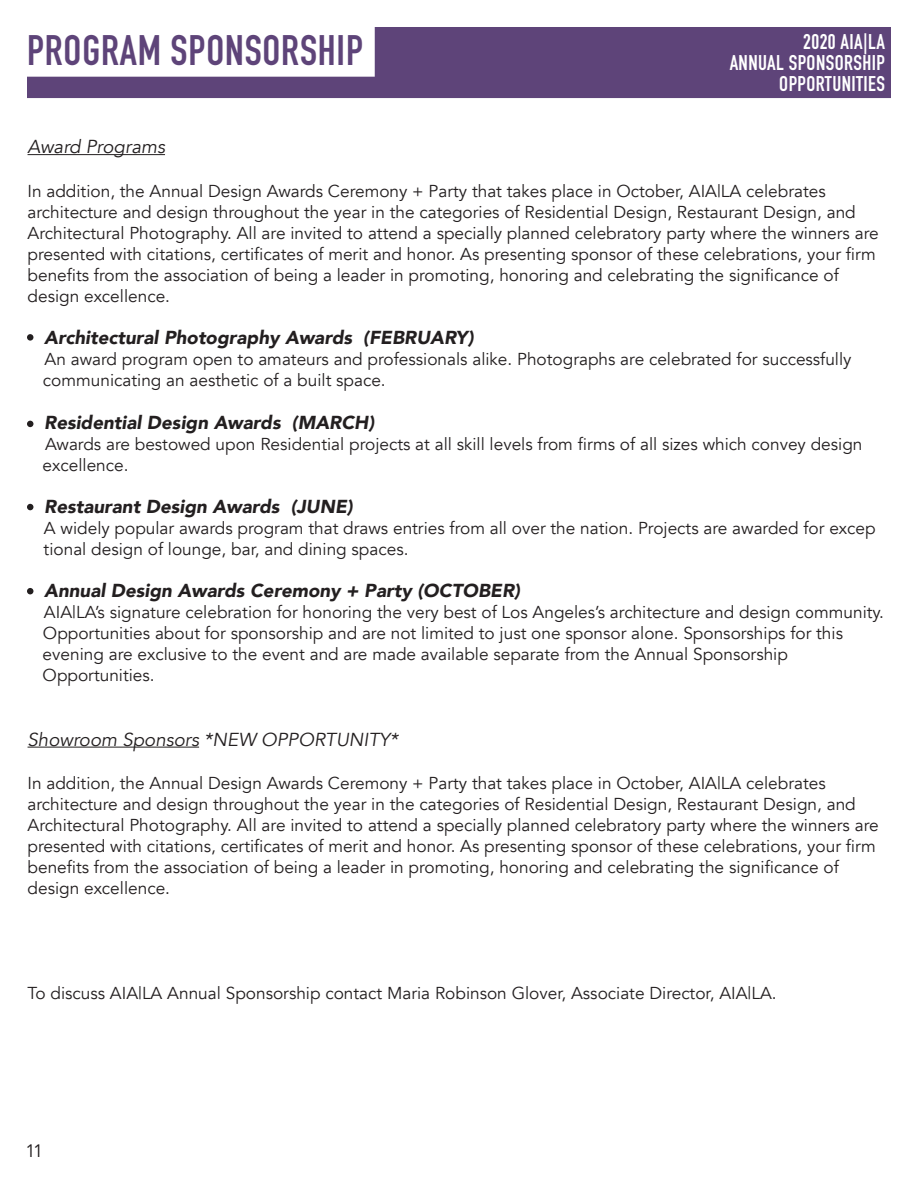
<style>
.page{position:relative;width:918px;height:1188px;background:#fff}
.page>*{position:absolute;margin:0;border:0;box-sizing:border-box;transform-origin:0 0}
.t1{font:700 42px "DIN Condensed";letter-spacing:.02em;color:#5e4479}
.t2{font:700 21px "DIN Condensed";letter-spacing:.02em;color:#fff}
.t3{font:italic 900 18.75px "Avenir";color:#231f20}
.t4{font:italic 18.75px "Avenir";color:#231f20}
.t5{font:18px "Avenir";color:#231f20}
.t6{font:17.25px/21px "Avenir";color:#231f20}
</style>
<div class="page">
<svg style="left:27px;top:27px;width:864px;height:71px;fill:#5e4479"></svg>
<hr style="left:28px;top:154px;width:137px;height:1px;background:#231f20">
<hr style="left:28px;top:747px;width:171px;height:1px;background:#231f20">
<div style="left:27px;top:334px;width:6px;height:7px;background:#231f20;border-radius:50%"></div>
<svg style="left:27px;top:421px;width:6px;height:6px"></svg>
<svg style="left:27px;top:504px;width:6px;height:6px"></svg>
<svg style="left:27px;top:588px;width:6px;height:6px"></svg>
<p class="t1" style="left:27px;top:22px;width:338px">PROGRAM SPONSORSHIP</p>
<p class="t2" style="left:803px;top:27px;width:83px">2020 AIA|LA</p>
<p class="t2" style="left:730px;top:48px;width:157px">ANNUAL SPONSORSHIP</p>
<p class="t2" style="left:779px;top:69px;width:107px">OPPORTUNITIES</p>
<p class="t4" style="left:28px;top:136px;width:139px">Award Programs</p>
<p class="t6" style="left:28px;top:181px;width:800px">In addition, the Annual Design Awards Ceremony + Party that takes place in October, AIA|LA celebrates</p>
<p class="t6" style="left:28px;top:202px;width:853px">architecture and design throughout the year in the categories of Residential Design, Restaurant Design, and Architectural Photography. All are invited to attend a specially planned celebratory party where the winners are presented with citations, certificates of merit and honor. As presenting sponsor of these celebrations, your firm benefits from the association of being a leader in promoting, honoring and celebrating the significance of</p>
<p class="t6" style="left:28px;top:286px;width:144px">design excellence.</p>
<p class="t3" style="left:44px;top:322px;width:431px">Architectural Photography Awards (FEBRUARY)</p>
<p class="t6" style="left:45px;top:349px;width:808px">An award program open to amateurs and professionals alike. Photographs are celebrated for successfully</p>
<p class="t6" style="left:43px;top:370px;width:344px">communicating an aesthetic of a built space.</p>
<p class="t3" style="left:44px;top:407px;width:332px">Residential Design Awards (MARCH)</p>
<p class="t6" style="left:45px;top:434px;width:819px">Awards are bestowed upon Residential projects at all skill levels from firms of all sizes which convey design</p>
<p class="t6" style="left:43px;top:455px;width:87px">excellence.</p>
<p class="t3" style="left:44px;top:491px;width:310px">Restaurant Design Awards (JUNE)</p>
<p class="t6" style="left:44px;top:518px;width:833px">A widely popular awards program that draws entries from all over the nation. Projects are awarded for excep</p>
<p class="t6" style="left:44px;top:539px;width:366px">tional design of lounge, bar, and dining spaces.</p>
<p class="t3" style="left:44px;top:575px;width:477px">Annual Design Awards Ceremony + Party (OCTOBER)</p>
<p class="t6" style="left:44px;top:602px;width:842px">AIA|LA’s signature celebration for honoring the very best of Los Angeles’s architecture and design community.</p>
<p class="t6" style="left:43px;top:623px;width:802px">Opportunities about for sponsorship and are not limited to just one sponsor alone. Sponsorships for this</p>
<p class="t6" style="left:43px;top:644px;width:747px">evening are exclusive to the event and are made available separate from the Annual Sponsorship</p>
<p class="t6" style="left:43px;top:665px;width:114px">Opportunities.</p>
<p class="t4" style="left:28px;top:728px;width:372px">Showroom Sponsors *NEW OPPORTUNITY*</p>
<p class="t6" style="left:28px;top:773px;width:800px">In addition, the Annual Design Awards Ceremony + Party that takes place in October, AIA|LA celebrates</p>
<p class="t6" style="left:28px;top:794px;width:853px">architecture and design throughout the year in the categories of Residential Design, Restaurant Design, and Architectural Photography. All are invited to attend a specially planned celebratory party where the winners are presented with citations, certificates of merit and honor. As presenting sponsor of these celebrations, your firm benefits from the association of being a leader in promoting, honoring and celebrating the significance of</p>
<p class="t6" style="left:28px;top:878px;width:144px">design excellence.</p>
<p class="t6" style="left:28px;top:983px;width:751px">To discuss AIA|LA Annual Sponsorship contact Maria Robinson Glover, Associate Director, AIA|LA.</p>
<p class="t5" style="left:26px;top:1140px;width:19px">11</p>
</div>
